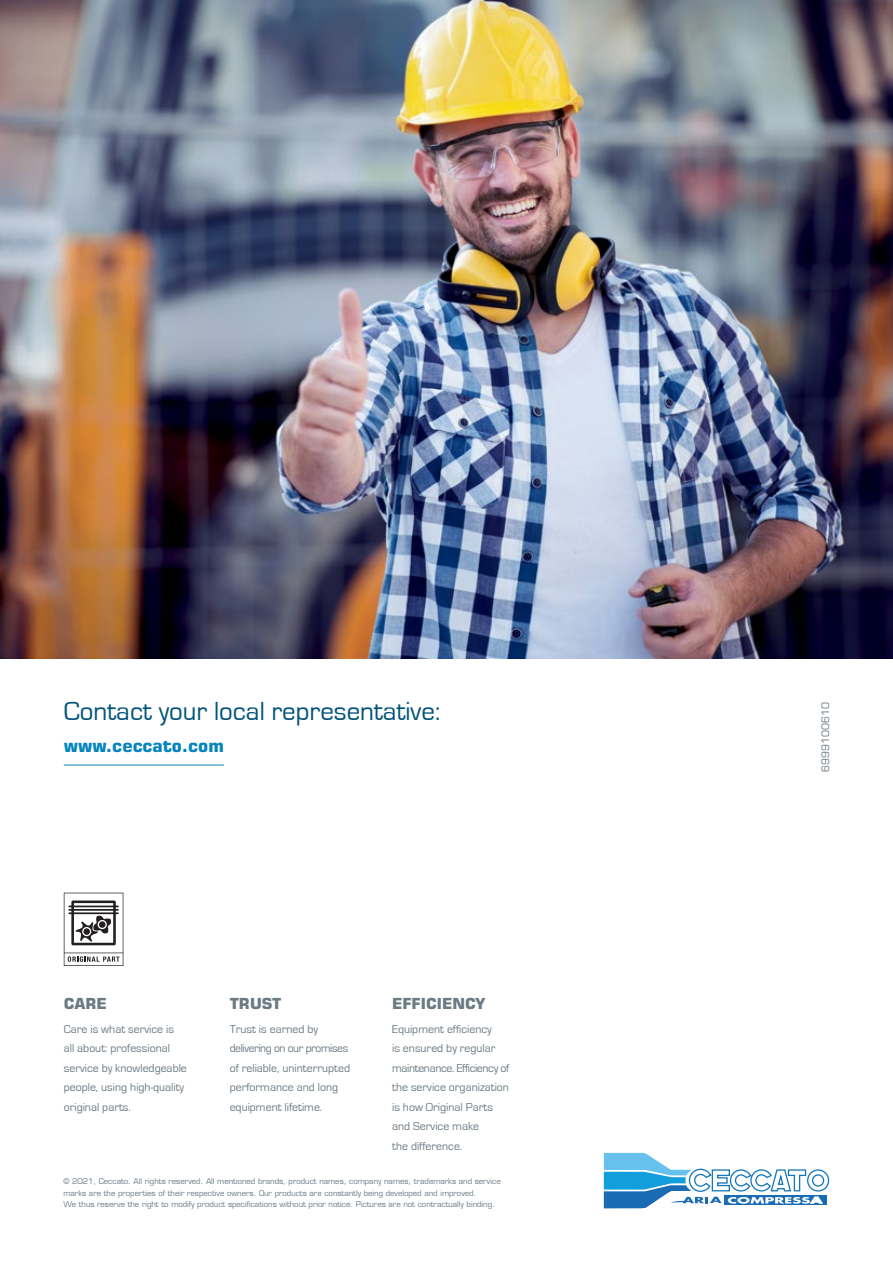
<style>
.page{position:relative;width:893px;height:1263px;background:#fff}
.page>*{position:absolute;margin:0;border:0;box-sizing:border-box;transform-origin:0 0}
.t1{font:27px "Eurostile";color:#00537a}
.t2{font:700 18px "Eurostile LT Pro";color:#0584bd}
.t3{font:700 15.3px "Eurostile LT Pro";color:#6b7a83}
.t4{font:11.85px/19.5px "Eurostile";color:#6b7a83}
.t5{font:11.25px "Eurostile";color:#6b7a83}
.t6{font:7.65px/11.6px "Eurostile LT";color:#6b7a83}
</style>
<div class="page">
<img style="left:0;top:0;width:893px;height:659px">
<hr style="left:64px;top:765px;width:160px;height:1px;background:#0584bd">
<svg style="left:64px;top:893px;width:59px;height:73px"></svg>
<svg style="left:604px;top:1153px;width:226px;height:55px"></svg>
<h1 class="t1" style="left:64px;top:697px;width:378px">Contact your local representative:</h1>
<h2 class="t2" style="left:64px;top:734px;width:162px">www.ceccato.com</h2>
<p class="t3" style="left:392px;top:994px;width:95px">EFFICIENCY</p>
<p class="t4" style="left:392px;top:1019px;width:119px">Equipment efficiency<br>is ensured by regular maintenance. Efficiency of the service organization is how Original Parts and Service make<br>the difference.</p>
<p class="t6" style="left:63px;top:1175px;width:439px">© 2021, Ceccato. All rights reserved. All mentioned brands, product names, company names, trademarks and service marks are the properties of their respective owners. Our products are constantly being developed and improved.<br>We thus reserve the right to modify product specifications without prior notice. Pictures are not contractually binding.</p>
<p class="t3" style="left:64px;top:994px;width:44px">CARE</p>
<p class="t4" style="left:64px;top:1019px;width:125px">Care is what service is all about: professional service by knowledgeable people, using high-quality original parts.</p>
<p class="t3" style="left:230px;top:994px;width:53px">TRUST</p>
<p class="t4" style="left:230px;top:1019px;width:122px">Trust is earned by delivering on our promises of reliable, uninterrupted performance and long equipment lifetime.</p>
<p class="t5" style="left:818px;top:772px;width:71px;rotate:-90deg">6999100610</p>
</div>
